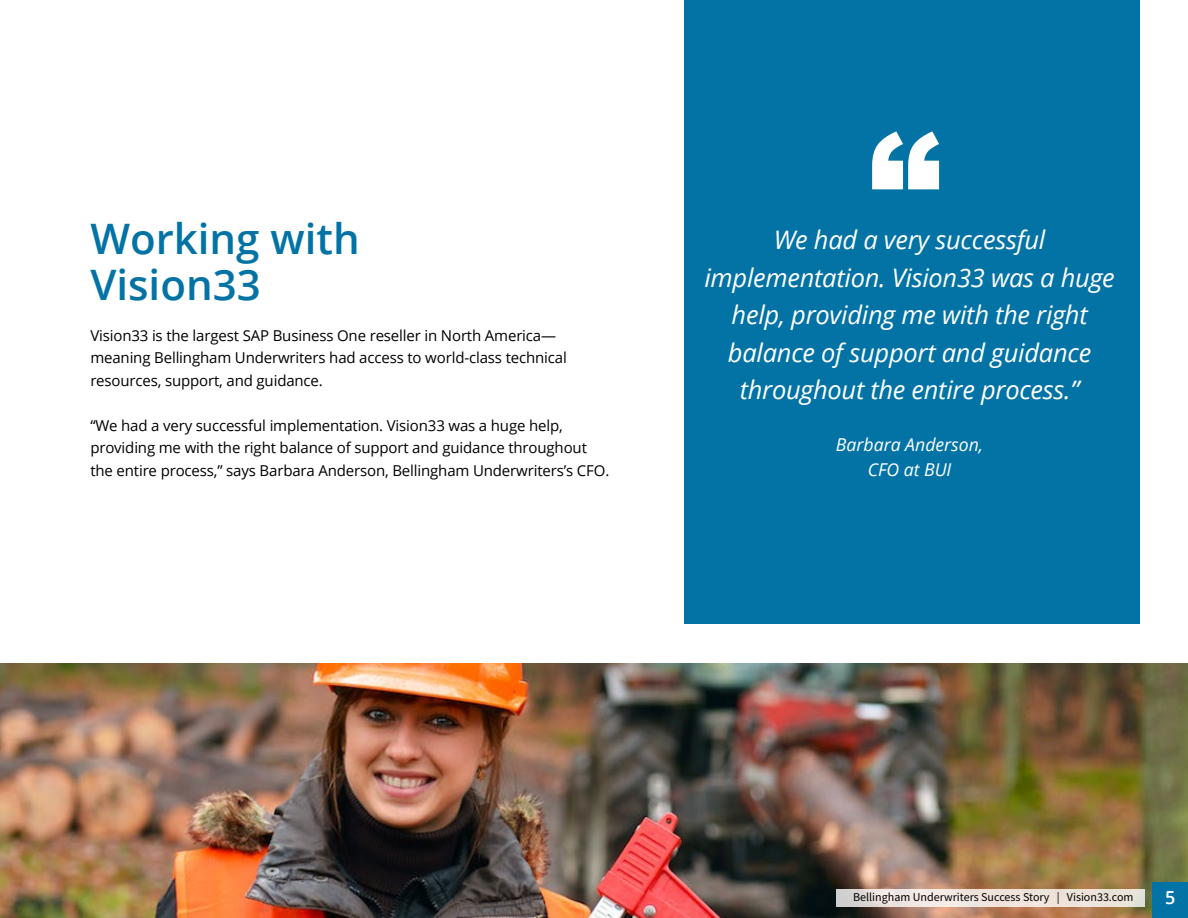
<style>
.page{position:relative;width:1188px;height:918px;background:#fff}
.page>*{position:absolute;margin:0;border:0;box-sizing:border-box;transform-origin:0 0}
.t1{font:900 145.5px "Arial";color:#fff}
.t2{font:600 42px/46.5px "Open Sans";color:#0373a6}
.t3{font:italic 25.5px/37.5px "Open Sans";letter-spacing:-.01em;color:#fff;text-align:center}
.t4{font:600 18px "Open Sans";color:#fff}
.t5{font:italic 17.7px/25.8px "Open Sans";color:#fff;text-align:center}
.t6{font:15px/22.5px "Open Sans";letter-spacing:-.01em;color:#000}
.t7{font:12px "Source Sans Pro";color:#000}
</style>
<div class="page">
<img style="left:0;top:664px;width:1188px;height:254px">
<div style="left:684px;top:0;width:456px;height:623px;background:#0373a6"></div>
<div style="left:1152px;top:882px;width:36px;height:36px;background:#0373a6"></div>
<svg style="left:836px;top:889px;width:309px;height:18px;fill:#eee4db"></svg>
<h2 class="t2" style="left:90px;top:214px;width:271px">Working with<br>Vision33</h2>
<p class="t6" style="left:90px;top:323px;width:478px">Vision33 is the largest SAP Business One reseller in North America— meaning Bellingham Underwriters had access to world-class technical resources, support, and guidance.</p>
<p class="t6" style="left:90px;top:413px;width:520px">“We had a very successful implementation. Vision33 was a huge help, providing me with the right balance of support and guidance throughout the entire process,” says Barbara Anderson, Bellingham Underwriters’s CFO.</p>
<h1 class="t1" style="left:868px;top:80px;width:74px">“</h1>
<h3 class="t3" style="left:704px;top:221px;width:412px">We had a very successful implementation. Vision33 was a huge help, providing me with the right balance of support and guidance throughout the entire process.”</h3>
<p class="t5" style="left:836px;top:431px;width:149px">Barbara Anderson,<br>CFO at BUI</p>
<p class="t7" style="left:853px;top:889px;width:282px">Bellingham Underwriters Success Story | Vision33.com</p>
<p class="t4" style="left:1165px;top:885px;width:12px">5</p>
</div>
